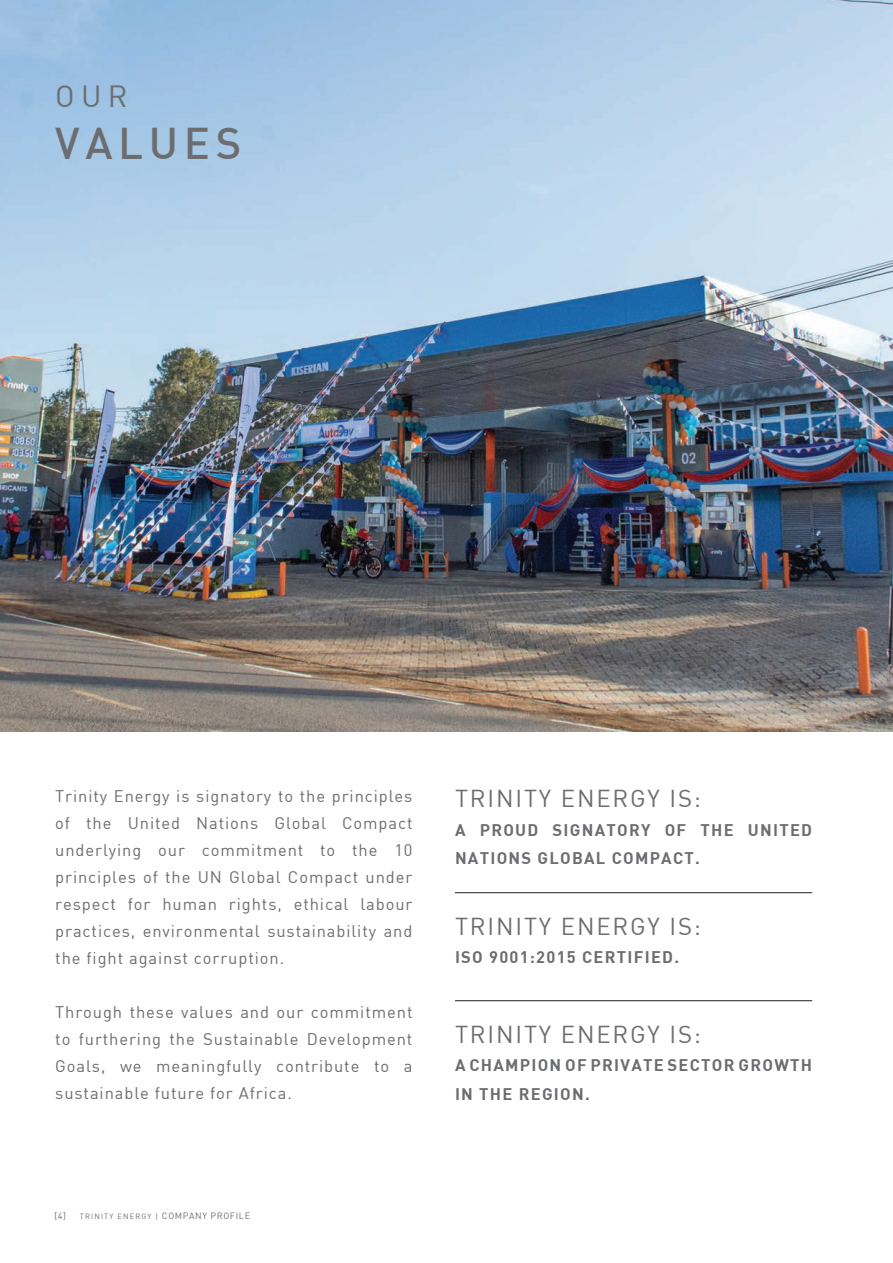
<style>
.page{position:relative;width:893px;height:1263px;background:#fff}
.page>*{position:absolute;margin:0;border:0;box-sizing:border-box;transform-origin:0 0}
.t1{font:500 43.5px "DIN";letter-spacing:.13em;color:#6c6d70}
.t2{font:30px "DIN";color:#6c6d70}
.t3{font:24px "DIN";letter-spacing:.075em;color:#6c6d70}
.t4{font:16.5px/27px "DIN";letter-spacing:.055em;color:#6c6d70;text-align:justify}
.t5{font:16.5px/28.5px "DIN Bold";letter-spacing:.075em;color:#6c6d70}
.t6{font:9px "DIN";color:#6d6c71}
.t7{font:7.5px "DIN";letter-spacing:.15em;color:#6d6c71}
.s1{font-size:9px}
</style>
<div class="page">
<img style="left:0;top:0;width:893px;height:731px">
<hr style="left:455px;top:892px;width:357px;height:1px;background:#231f20">
<hr style="left:455px;top:1000px;width:357px;height:1px;background:#231f20">
<h2 class="t2" style="left:55px;top:83px;width:74px">OUR</h2>
<h1 class="t1" style="left:55px;top:123px;width:188px">VALUES</h1>
<p class="t4" style="left:55px;top:783px;width:359px">Trinity Energy is signatory to the principles of the United Nations Global Compact underlying our commitment to the 10 principles of the UN Global Compact under respect for human rights, ethical labour practices, environmental sustainability and the fight against corruption.</p>
<p class="t4" style="left:55px;top:999px;width:359px">Through these values and our commitment to furthering the Sustainable Development Goals, we meaningfully contribute to a sustainable future for Africa.</p>
<h3 class="t3" style="left:455px;top:788px;width:248px">TRINITY ENERGY IS:</h3>
<p class="t5" style="left:455px;top:815px;width:359px">A PROUD SIGNATORY OF THE UNITED<br>NATIONS GLOBAL COMPACT.</p>
<h3 class="t3" style="left:455px;top:915px;width:248px">TRINITY ENERGY IS:</h3>
<p class="t5" style="left:455px;top:942px;width:226px">ISO 9001:2015 CERTIFIED.</p>
<h3 class="t3" style="left:455px;top:1023px;width:248px">TRINITY ENERGY IS:</h3>
<p class="t5" style="left:455px;top:1050px;width:359px">A CHAMPION OF PRIVATE SECTOR GROWTH<br>IN THE REGION.</p>
<p class="t6" style="left:54px;top:1211px;width:13px">[4]</p>
<p class="t7" style="left:80px;top:1212px;width:172px">TRINITY ENERGY | <span class="s1">COMPANY PROFILE</span></p>
</div>
